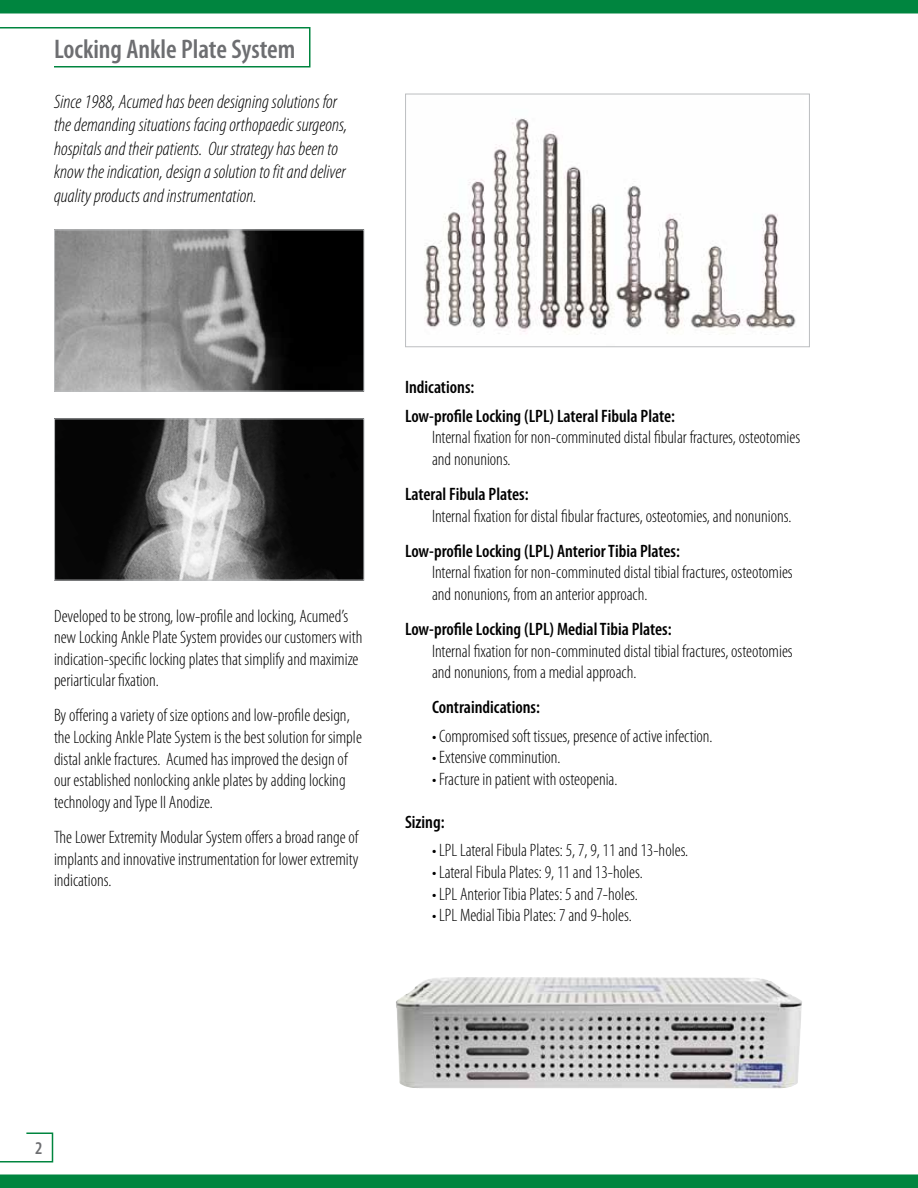
<style>
.page{position:relative;width:918px;height:1188px;background:#fff}
.page>*{position:absolute;margin:0;border:0;box-sizing:border-box;transform-origin:0 0}
.t1{font:600 condensed 27px "Myriad Pro";color:#6d6e71}
.t2{font:italic 300 condensed 19.5px/23.4px "Myriad Pro";color:#000}
.t3{font:300 condensed 18px/21.6px "Myriad Pro";color:#000}
.t4{font:600 condensed 18px/28.3px "Myriad Pro";color:#000}
.t5{font:600 condensed 18px "Myriad Pro";color:#6d6e71}
</style>
<div class="page">
<svg style="left:0;top:1174px;width:918px;height:14px;background:#098945"></svg>
<svg style="left:0;top:0;width:918px;height:14px;background:#098945"></svg>
<svg style="left:0;top:1132px;width:54px;height:31px"></svg>
<img style="left:56px;top:232px;width:306px;height:158px">
<div style="left:54px;top:230px;width:310px;height:162px;border:1px solid #bcbec0"></div>
<img style="left:56px;top:420px;width:306px;height:158px">
<div style="left:54px;top:418px;width:310px;height:162px;border:1px solid #bcbec0"></div>
<img style="left:396px;top:977px;width:406px;height:111px">
<img style="left:424px;top:118px;width:372px;height:217px">
<div style="left:405px;top:94px;width:405px;height:253px;border:1px solid #bcbec0"></div>
<svg style="left:0;top:27px;width:311px;height:41px"></svg>
<h1 class="t1" style="left:54px;top:34px;width:243px">Locking Ankle Plate System</h1>
<p class="t2" style="left:54px;top:90px;width:295px">Since 1988, Acumed has been designing solutions for the demanding situations facing orthopaedic surgeons, hospitals and their patients. Our strategy has been to know the indication, design a solution to fit and deliver quality products and instrumentation.</p>
<p class="t3" style="left:54px;top:605px;width:310px">Developed to be strong, low-profile and locking, Acumed’s new Locking Ankle Plate System provides our customers with indication-specific locking plates that simplify and maximize periarticular fixation.</p>
<p class="t3" style="left:54px;top:705px;width:309px">By offering a variety of size options and low-profile design, the Locking Ankle Plate System is the best solution for simple distal ankle fractures. Acumed has improved the design of our established nonlocking ankle plates by adding locking technology and Type II Anodize.</p>
<p class="t3" style="left:54px;top:827px;width:306px;text-align:justify">The Lower Extremity Modular System offers a broad range of implants and innovative instrumentation for lower extremity indications.</p>
<p class="t4" style="left:405px;top:374px;width:272px">Indications:<br>Low-profile Locking (LPL) Lateral Fibula Plate:</p>
<p class="t3" style="left:432px;top:427px;width:370px">Internal fixation for non-comminuted distal fibular fractures, osteotomies and nonunions.</p>
<p class="t4" style="left:405px;top:480px;width:125px">Lateral Fibula Plates:</p>
<p class="t3" style="left:432px;top:505px;width:361px">Internal fixation for distal fibular fractures, osteotomies, and nonunions.</p>
<p class="t4" style="left:405px;top:537px;width:277px">Low-profile Locking (LPL) Anterior Tibia Plates:</p>
<p class="t3" style="left:432px;top:562px;width:362px">Internal fixation for non-comminuted distal tibial fractures, osteotomies and nonunions, from an anterior approach.</p>
<p class="t4" style="left:405px;top:615px;width:268px">Low-profile Locking (LPL) Medial Tibia Plates:</p>
<p class="t3" style="left:432px;top:640px;width:362px">Internal fixation for non-comminuted distal tibial fractures, osteotomies and nonunions, from a medial approach.</p>
<p class="t4" style="left:432px;top:694px;width:110px">Contraindications:</p>
<p class="t3" style="left:432px;top:725px;width:282px">• Compromised soft tissues, presence of active infection.</p>
<p class="t3" style="left:432px;top:747px;width:130px">• Extensive comminution.</p>
<p class="t3" style="left:432px;top:769px;width:187px">• Fracture in patient with osteopenia.</p>
<p class="t4" style="left:405px;top:808px;width:41px">Sizing:</p>
<p class="t3" style="left:432px;top:840px;width:258px">• LPL Lateral Fibula Plates: 5, 7, 9, 11 and 13-holes.</p>
<p class="t3" style="left:432px;top:862px;width:212px">• Lateral Fibula Plates: 9, 11 and 13-holes.</p>
<p class="t3" style="left:432px;top:883px;width:207px">• LPL Anterior Tibia Plates: 5 and 7-holes.</p>
<p class="t3" style="left:432px;top:905px;width:201px">• LPL Medial Tibia Plates: 7 and 9-holes.</p>
<p class="t5" style="left:35px;top:1138px;width:9px">2</p>
</div>
